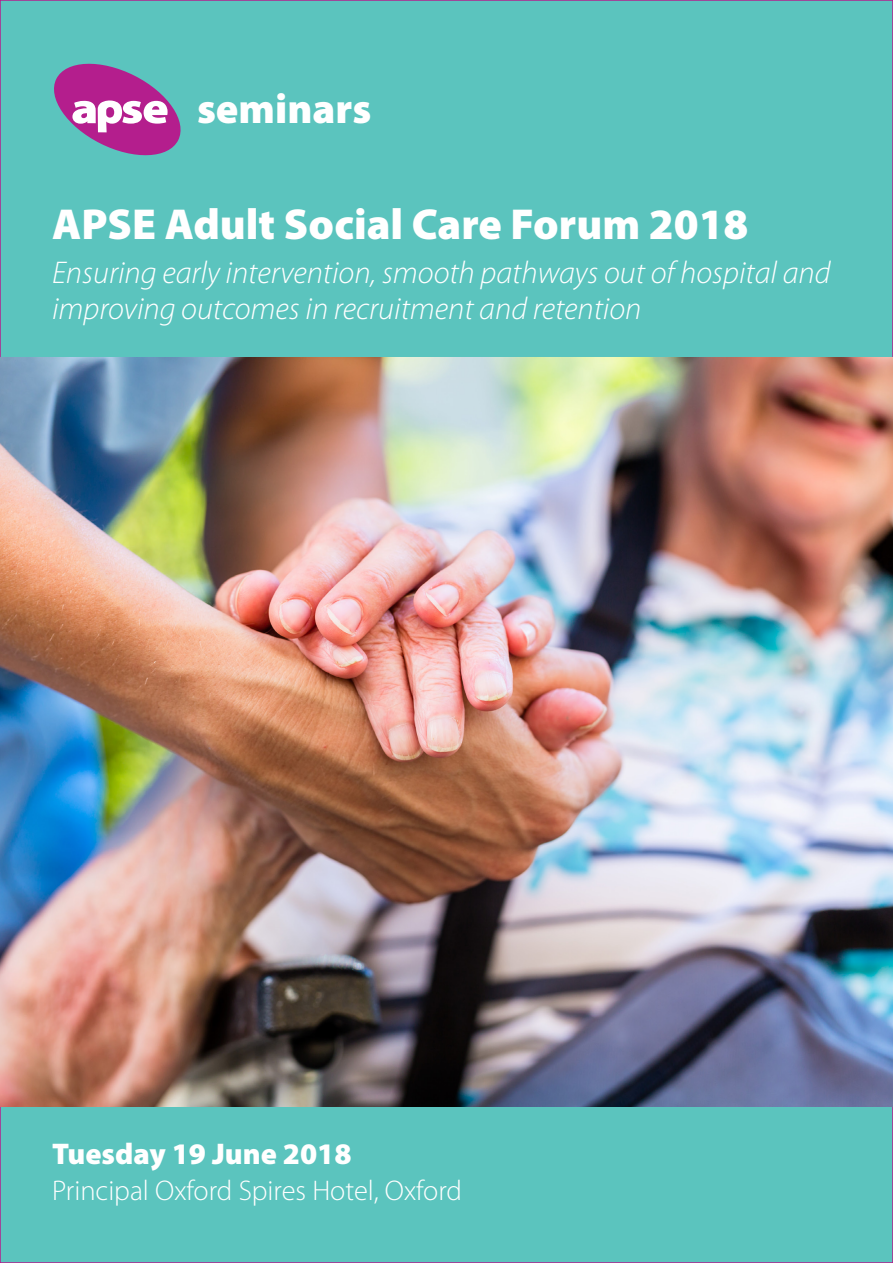
<style>
.page{position:relative;width:893px;height:1263px;background:#5bc4be}
.page>*{position:absolute;margin:0;border:0;box-sizing:border-box;transform-origin:0 0}
.t1{font:900 43.5px "Myriad Pro";color:#fff}
.t2{font:900 42px "Myriad Pro";color:#fff}
.t3{font:italic 300 31.5px/36px "Myriad Pro";color:#fff}
.t4{font:900 30px "Myriad Pro";color:#fff}
.t5{font:300 28.5px "Myriad Pro";color:#fff}
</style>
<div class="page">
<img style="left:0;top:358px;width:893px;height:748px">
<svg style="left:54px;top:64px;width:127px;height:91px"></svg>
<p class="t2" style="left:197px;top:81px;width:176px">seminars</p>
<p class="t1" style="left:52px;top:195px;width:698px">APSE Adult Social Care Forum 2018</p>
<p class="t3" style="left:52px;top:254px;width:780px">Ensuring early intervention, smooth pathways out of hospital and improving outcomes in recruitment and retention</p>
<p class="t4" style="left:52px;top:1134px;width:301px">Tuesday 19 June 2018</p>
<p class="t5" style="left:52px;top:1174px;width:411px">Principal Oxford Spires Hotel, Oxford</p>
</div>
